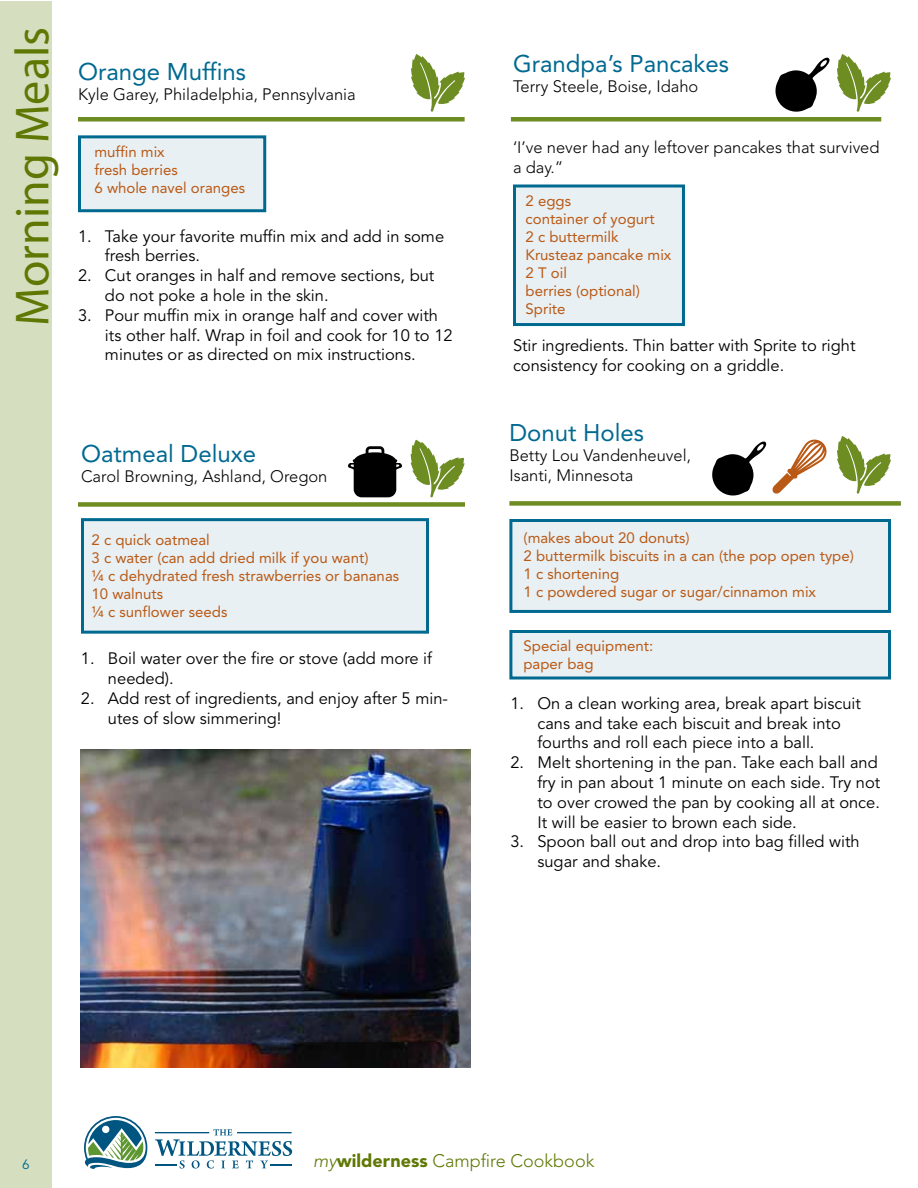
<style>
.page{position:relative;width:918px;height:1188px;background:#fff}
.page>*{position:absolute;margin:0;border:0;box-sizing:border-box;transform-origin:0 0}
.t1{font:48px "Myriad Pro";color:#5e7803}
.t2{font:24px "Avenir LT Std";color:#006990}
.t3{font:300 18px "Avenir LT Std";color:#5e7803}
.t4{font:16.5px/19.8px "Avenir LT Std";color:#000}
.t5{font:300 16.5px/19.8px "Avenir LT Std";color:#000}
.t6{font:15px/18px "Avenir LT Std";color:#b95915}
.t7{font:13.5px "Avenir LT Std";color:#006990}
.s1{font-style:italic}
.s2{font-weight:900}
</style>
<div class="page">
<div style="left:0;top:1px;width:52px;height:1186px;background:#d5debf"></div>
<svg style="left:155px;top:1129px;width:137px;height:40px"></svg>
<svg style="left:84px;top:1116px;width:63px;height:53px"></svg>
<div style="left:81px;top:518px;width:348px;height:116px;background:#e9f0f3;border:3px solid #006990"></div>
<div style="left:509px;top:519px;width:382px;height:94px;background:#e9f0f3;border:3px solid #006990"></div>
<div style="left:513px;top:184px;width:172px;height:142px;background:#e9f0f3;border:3px solid #006990"></div>
<div style="left:78px;top:135px;width:188px;height:77px;background:#e9f0f3;border:3px solid #006990"></div>
<div style="left:509px;top:630px;width:382px;height:50px;background:#e9f0f3;border:3px solid #006990"></div>
<svg style="left:772px;top:440px;width:55px;height:54px"></svg>
<svg style="left:837px;top:54px;width:54px;height:58px"></svg>
<svg style="left:837px;top:436px;width:54px;height:58px"></svg>
<svg style="left:411px;top:440px;width:54px;height:58px"></svg>
<svg style="left:411px;top:54px;width:54px;height:58px"></svg>
<svg style="left:348px;top:446px;width:54px;height:51px"></svg>
<svg style="left:712px;top:441px;width:54px;height:55px"></svg>
<svg style="left:775px;top:57px;width:55px;height:55px"></svg>
<img style="left:81px;top:750px;width:390px;height:317px">
<div style="left:511px;top:117px;width:370px;height:5px;background:#6d8d23"></div>
<div style="left:78px;top:117px;width:387px;height:5px;background:#6d8d23"></div>
<div style="left:78px;top:502px;width:387px;height:5px;background:#6d8d23"></div>
<div style="left:509px;top:501px;width:392px;height:5px;background:#6d8d23"></div>
<h1 class="t1" style="left:3px;top:326px;width:301px;rotate:-90deg">Morning Meals</h1>
<h2 class="t2" style="left:78px;top:58px;width:170px">Orange Muffins</h2>
<p class="t5" style="left:78px;top:84px;width:279px">Kyle Garey, Philadelphia, Pennsylvania</p>
<p class="t6" style="left:94px;top:143px;width:152px">muffin mix<br>fresh berries<br>6 whole navel oranges</p>
<p class="t4" style="left:105px;top:226px;width:341px;text-indent:-27px">1. Take your favorite muffin mix and add in some fresh berries.</p>
<p class="t4" style="left:105px;top:266px;width:331px;text-indent:-27px">2. Cut oranges in half and remove sections, but do not poke a hole in the skin.</p>
<p class="t4" style="left:105px;top:306px;width:349px;text-indent:-27px">3. Pour muffin mix in orange half and cover with its other half. Wrap in foil and cook for 10 to 12 minutes or as directed on mix instructions.</p>
<h2 class="t2" style="left:81px;top:440px;width:177px">Oatmeal Deluxe</h2>
<p class="t5" style="left:81px;top:466px;width:248px">Carol Browning, Ashland, Oregon</p>
<p class="t6" style="left:92px;top:531px;width:309px">2 c quick oatmeal<br>3 c water (can add dried milk if you want)<br>1/4 c dehydrated fresh strawberries or bananas<br>10 walnuts<br>1/4 c sunflower seeds</p>
<p class="t4" style="left:108px;top:649px;width:326px;text-indent:-27px">1. Boil water over the fire or stove (add more if needed).</p>
<p class="t4" style="left:108px;top:689px;width:342px;text-indent:-27px">2. Add rest of ingredients, and enjoy after 5 min&shy;utes of slow simmering!</p>
<h2 class="t2" style="left:513px;top:50px;width:218px">Grandpa’s Pancakes</h2>
<p class="t5" style="left:513px;top:76px;width:187px">Terry Steele, Boise, Idaho</p>
<p class="t5" style="left:513px;top:138px;width:368px">‘I’ve never had any leftover pancakes that survived a day.”</p>
<p class="t6" style="left:526px;top:192px;width:147px">2 eggs<br>container of yogurt<br>2 c buttermilk<br>Krusteaz pancake mix<br>2 T oil<br>berries (optional)<br>Sprite</p>
<p class="t4" style="left:513px;top:336px;width:344px">Stir ingredients. Thin batter with Sprite to right consistency for cooking on a griddle.</p>
<h2 class="t2" style="left:509px;top:419px;width:136px">Donut Holes</h2>
<p class="t5" style="left:509px;top:445px;width:183px">Betty Lou Vandenheuvel,<br>Isanti, Minnesota</p>
<p class="t6" style="left:524px;top:529px;width:332px">(makes about 20 donuts)<br>2 buttermilk biscuits in a can (the pop open type)<br>1 c shortening<br>1 c powdered sugar or sugar/cinnamon mix</p>
<p class="t6" style="left:524px;top:637px;width:131px">Special equipment: paper bag</p>
<p class="t4" style="left:537px;top:694px;width:325px;text-indent:-27px">1. On a clean working area, break apart biscuit cans and take each biscuit and break into fourths and roll each piece into a ball.</p>
<p class="t4" style="left:537px;top:753px;width:344px;text-indent:-27px">2. Melt shortening in the pan. Take each ball and fry in pan about 1 minute on each side. Try not to over crowed the pan by cooking all at once.<br>It will be easier to brown each side.</p>
<p class="t4" style="left:537px;top:832px;width:324px;text-indent:-27px">3. Spoon ball out and drop into bag filled with sugar and shake.</p>
<p class="t7" style="left:22px;top:1156px;width:9px">6</p>
<p class="t3" style="left:313px;top:1150px;width:283px"><span class="s1">my</span><span class="s2">wilderness</span> Campfire Cookbook</p>
</div>
